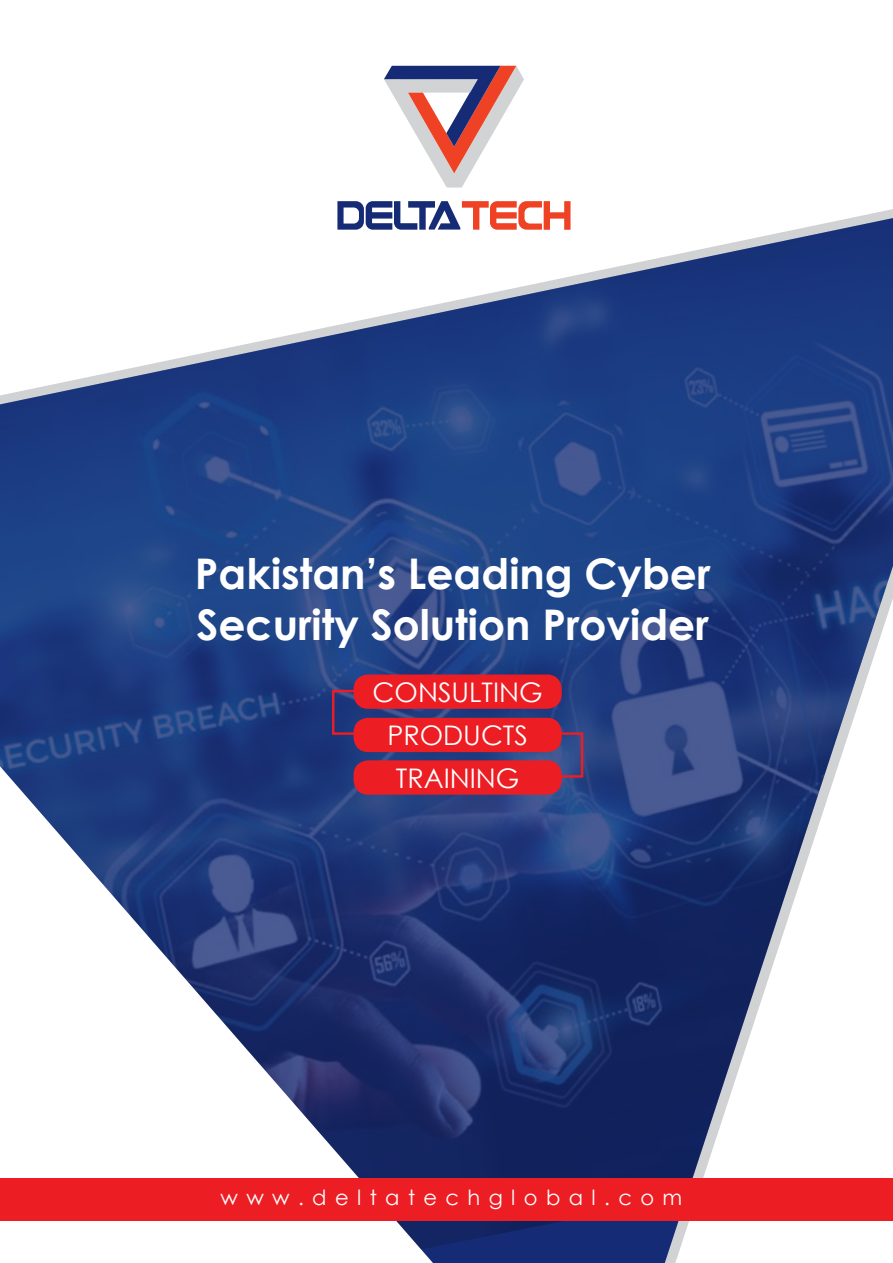
<style>
.page{position:relative;width:893px;height:1263px;background:#fff}
.page>*{position:absolute;margin:0;border:0;box-sizing:border-box;transform-origin:0 0}
.t1{font:700 42.3px/50.7px "Century Gothic";color:#fff}
.t2{font:27px/42.8px "Century Gothic";color:#fff;text-align:center}
.t3{font:21px "Century Gothic";letter-spacing:.4em;color:#fff}
</style>
<div class="page">
<img style="left:0;top:218px;width:893px;height:1045px">
<div style="left:0;top:1178px;width:893px;height:42px;background:#ed1d24"></div>
<svg style="left:337px;top:201px;width:233px;height:29px"></svg>
<svg style="left:384px;top:66px;width:140px;height:121px"></svg>
<div style="left:354px;top:674px;width:208px;height:35px;background:#ed1d24;border-radius:15px"></div>
<div style="left:354px;top:760px;width:208px;height:35px;background:#ed1d24;border-radius:15px"></div>
<svg style="left:331px;top:689px;width:253px;height:90px"></svg>
<p class="t1" style="left:195px;top:547px;width:517px">Pakistan’s Leading Cyber<br>Security Solution Provider</p>
<p class="t2" style="left:373px;top:671px;width:172px">CONSULTING<br>PRODUCTS<br>TRAINING</p>
<p class="t3" style="left:220px;top:1183px;width:463px">www.deltatechglobal.com</p>
</div>
